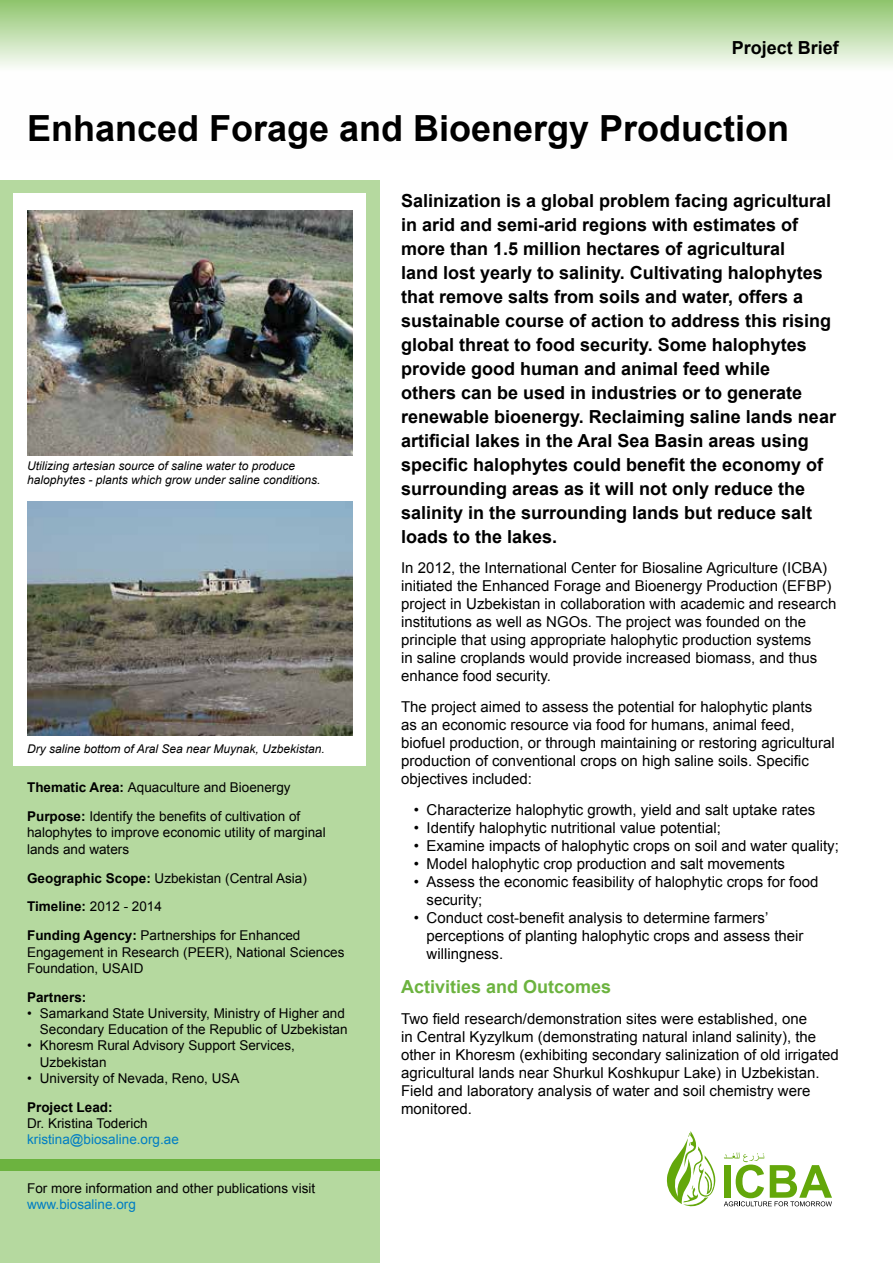
<style>
.page{position:relative;width:893px;height:1263px;background:#fff}
.page>*{position:absolute;margin:0;border:0;box-sizing:border-box;transform-origin:0 0}
.t1{font:700 36px "Arial";color:#000}
.t2{font:700 18px/24px "Arial";color:#000}
.t3{font:700 18px "Arial";color:#6cb33f}
.t4{font:15px/18px "Arial";color:#000}
.t5{font:13.5px/16.2px "Arial";color:#000}
.t6{font:13.5px "Arial";color:#007dc3}
.t7{font:700 13.5px "Arial";color:#000}
.t8{font:italic 12px/14.4px "Arial";color:#000}
.s1{font-weight:700}
</style>
<div class="page">
<div style="left:0;top:181px;width:380px;height:1082px;background:#b5d99f"></div>
<svg style="left:0;top:0;width:893px;height:67px;background:#c1dfaf"></svg>
<div style="left:13px;top:193px;width:353px;height:573px;background:#fff"></div>
<svg style="left:724px;top:1152px;width:108px;height:54px"></svg>
<svg style="left:666px;top:1131px;width:50px;height:76px"></svg>
<div style="left:0;top:1159px;width:380px;height:12px;background:#6cb33f"></div>
<img style="left:27px;top:502px;width:326px;height:233px">
<img style="left:27px;top:211px;width:326px;height:245px">
<p class="t2" style="left:732px;top:37px;width:109px">Project Brief</p>
<h1 class="t1" style="left:27px;top:105px;width:764px">Enhanced Forage and Bioenergy Production</h1>
<p class="t8" style="left:27px;top:459px;width:295px">Utilizing artesian source of saline water to produce halophytes - plants which grow under saline conditions.</p>
<p class="t8" style="left:27px;top:742px;width:299px">Dry saline bottom of Aral Sea near Muynak, Uzbekistan.</p>
<p class="t5" style="left:27px;top:773px;width:275px;line-height:29px"><span class="s1">Thematic Area:</span> Aquaculture and Bioenergy<br><span class="s1">Purpose:</span> Identify the benefits of cultivation of</p>
<p class="t5" style="left:27px;top:825px;width:300px">halophytes to improve economic utility of marginal lands and waters</p>
<p class="t5" style="left:27px;top:863px;width:281px;line-height:29px"><span class="s1">Geographic Scope:</span> Uzbekistan (Central Asia(<br><span class="s1">Timeline:</span> 2012 - 2014<br><span class="s1">Funding Agency:</span> Partnerships for Enhanced</p>
<p class="t5" style="left:27px;top:944px;width:319px">Engagement in Research (PEER ,) National Sciences<br>Foundation, USAID</p>
<p class="t7" style="left:27px;top:988px;width:61px">Partners:</p>
<p class="t5" style="left:40px;top:1005px;width:307px">Samarkand State University, Ministry of Higher and</p>
<p class="t5" style="left:27px;top:1005px;width:6px">•</p>
<p class="t5" style="left:27px;top:1038px;width:6px">•</p>
<p class="t5" style="left:40px;top:1021px;width:309px">Secondary Education of the Republic of Uzbekistan<br>Khoresm Rural Advisory Support Services,</p>
<p class="t5" style="left:40px;top:1054px;width:201px">Uzbekistan<br>University of Nevada, Reno, USA</p>
<p class="t5" style="left:27px;top:1070px;width:6px">•</p>
<p class="t7" style="left:27px;top:1098px;width:87px">Project Lead:</p>
<p class="t5" style="left:27px;top:1115px;width:122px">Dr. Kristina Toderich</p>
<p class="t6" style="left:27px;top:1130px;width:153px">kristina@biosaline.org.ae</p>
<p class="t5" style="left:27px;top:1180px;width:290px">For more information and other publications visit</p>
<p class="t6" style="left:27px;top:1195px;width:110px">www.biosaline.org</p>
<p class="t2" style="left:401px;top:189px;width:436px">Salinization is a global problem facing agricultural in arid and semi-arid regions with estimates of more than 1.5 million hectares of agricultural<br>land lost yearly to salinity. Cultivating halophytes that remove salts from soils and water, offers a sustainable course of action to address this rising global threat to food security. Some halophytes provide good human and animal feed while<br>others can be used in industries or to generate renewable bioenergy. Reclaiming saline lands near artificial lakes in the Aral Sea Basin areas using specific halophytes could benefit the economy of surrounding areas as it will not only reduce the salinity in the surrounding lands but reduce salt loads to the lakes.</p>
<p class="t4" style="left:401px;top:559px;width:437px">In 2012, the International Center for Biosaline Agriculture (ICBA( initiated the Enhanced Forage and Bioenergy Production (EFBP( project in Uzbekistan in collaboration with academic and research institutions as well as NGOs. The project was founded on the principle that using appropriate halophytic production systems<br>in saline croplands would provide increased biomass, and thus enhance food security.</p>
<p class="t4" style="left:401px;top:698px;width:435px">The project aimed to assess the potential for halophytic plants<br>as an economic resource via food for humans, animal feed, biofuel production, or through maintaining or restoring agricultural production of conventional crops on high saline soils. Specific objectives included:</p>
<p class="t4" style="left:427px;top:801px;width:390px">Characterize halophytic growth, yield and salt uptake rates</p>
<p class="t4" style="left:414px;top:801px;width:7px">•</p>
<p class="t4" style="left:414px;top:819px;width:7px">•</p>
<p class="t4" style="left:427px;top:819px;width:296px">Identify halophytic nutritional value potential;</p>
<p class="t4" style="left:414px;top:837px;width:7px">•</p>
<p class="t4" style="left:427px;top:837px;width:414px">Examine impacts of halophytic crops on soil and water quality;</p>
<p class="t4" style="left:414px;top:855px;width:7px">•</p>
<p class="t4" style="left:427px;top:855px;width:360px">Model halophytic crop production and salt movements</p>
<p class="t4" style="left:414px;top:873px;width:7px">•</p>
<p class="t4" style="left:427px;top:873px;width:393px">Assess the economic feasibility of halophytic crops for food</p>
<p class="t4" style="left:414px;top:909px;width:7px">•</p>
<p class="t4" style="left:427px;top:891px;width:343px">security;<br>Conduct cost-benefit analysis to determine farmers‘</p>
<p class="t4" style="left:427px;top:927px;width:378px">perceptions of planting halophytic crops and assess their willingness.</p>
<p class="t3" style="left:401px;top:975px;width:212px">Activities and Outcomes</p>
<p class="t4" style="left:401px;top:1010px;width:439px">Two field research/demonstration sites were established, one<br>in Central Kyzylkum (demonstrating natural inland salinity ,) the other in Khoresm (exhibiting secondary salinization of old irrigated agricultural lands near Shurkul Koshkupur Lake) in Uzbekistan.<br>Field and laboratory analysis of water and soil chemistry were monitored.</p>
</div>
